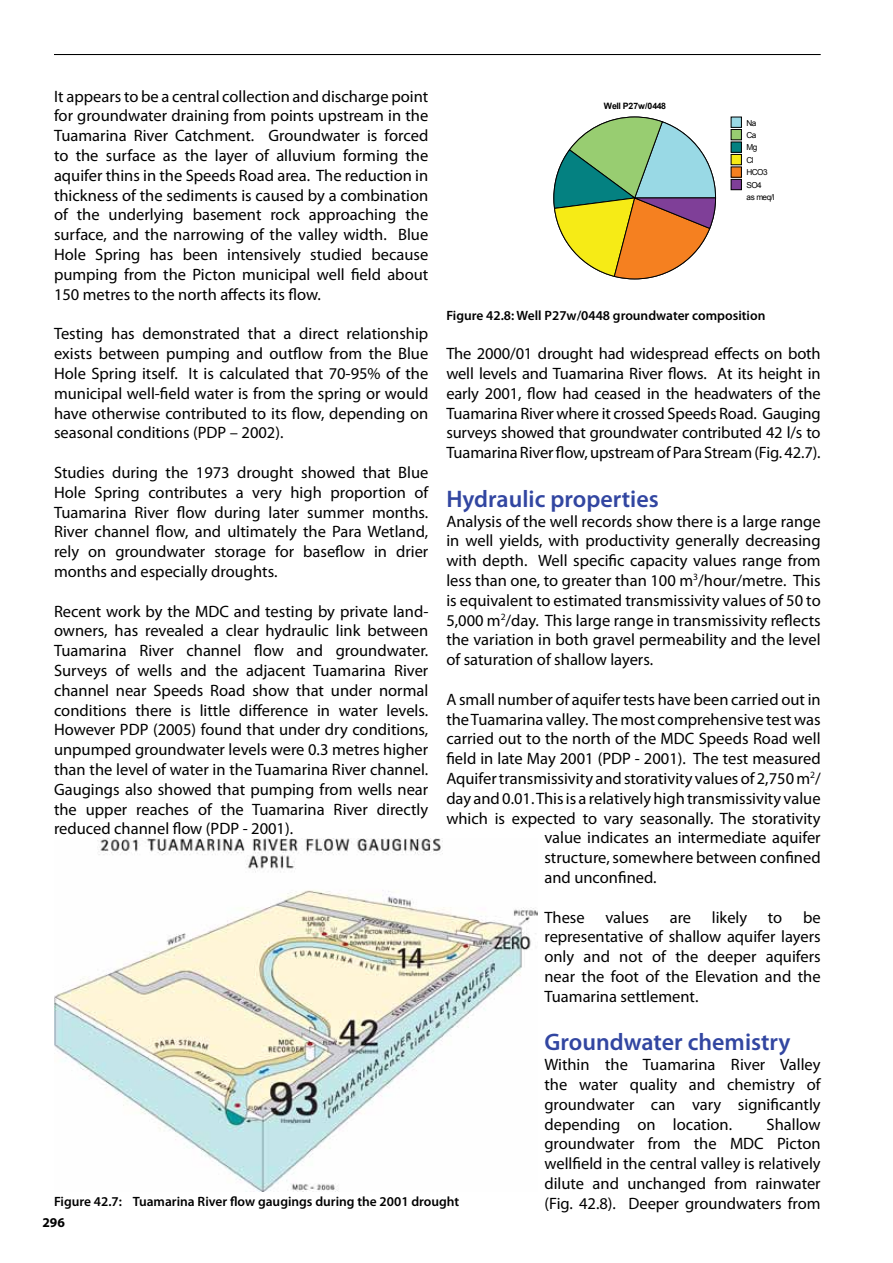
<style>
.page{position:relative;width:893px;height:1263px;background:#fff}
.page>*{position:absolute;margin:0;border:0;box-sizing:border-box;transform-origin:0 0}
.t1{font:600 24px "Myriad Pro";color:#3246a1}
.t2{font:16.5px/19.8px "Myriad Pro";color:#000;text-align:justify}
.t3{font:600 13.5px "Myriad Pro";color:#000}
.t4{font:700 13.5px "Myriad Pro";color:#000}
.t5{font:700 8.85px "Arial";color:#010101}
.t6{font:8.25px/12.5px "Arial";letter-spacing:-.075em;color:#010101}
</style>
<div class="page">
<hr style="left:54px;top:54px;width:767px;height:1px;background:#000">
<img style="left:54px;top:838px;width:483px;height:354px">
<svg style="left:553px;top:116px;width:163px;height:164px"></svg>
<div style="left:731px;top:117px;width:10px;height:10px;background:#99d9e5"></div>
<div style="left:731px;top:129px;width:10px;height:11px;background:#98cd71"></div>
<div style="left:731px;top:129px;width:10px;height:11px;border:1px solid #010101"></div>
<div style="left:731px;top:142px;width:10px;height:10px;background:#048181"></div>
<div style="left:731px;top:142px;width:10px;height:10px;border:1px solid #010101"></div>
<div style="left:731px;top:154px;width:10px;height:11px;background:#f6eb16"></div>
<div style="left:731px;top:154px;width:10px;height:11px;border:1px solid #010101"></div>
<div style="left:731px;top:167px;width:10px;height:10px;background:#f58020"></div>
<div style="left:731px;top:179px;width:10px;height:11px;background:#7f3f98"></div>
<div style="left:731px;top:179px;width:10px;height:11px;border:1px solid #010101"></div>
<p class="t2" style="left:54px;top:86px;width:376px">It appears to be a central collection and discharge point for groundwater draining from points upstream in the Tuamarina River Catchment. Groundwater is forced to the surface as the layer of alluvium forming the aquifer thins in the Speeds Road area. The reduction in thickness of the sediments is caused by a combination of the underlying basement rock approaching the surface, and the narrowing of the valley width. Blue Hole Spring has been intensively studied because pumping from the Picton municipal well field about 150 metres to the north affects its flow.</p>
<p class="t2" style="left:54px;top:324px;width:376px">Testing has demonstrated that a direct relationship exists between pumping and outflow from the Blue Hole Spring itself. It is calculated that 70-95% of the municipal well-field water is from the spring or would have otherwise contributed to its flow, depending on seasonal conditions (PDP – 2002).</p>
<p class="t2" style="left:54px;top:462px;width:376px">Studies during the 1973 drought showed that Blue Hole Spring contributes a very high proportion of Tuamarina River flow during later summer months.<br>River channel flow, and ultimately the Para Wetland, rely on groundwater storage for baseflow in drier months and especially droughts.</p>
<p class="t2" style="left:54px;top:601px;width:376px">Recent work by the MDC and testing by private land&shy;owners, has revealed a clear hydraulic link between Tuamarina River channel flow and groundwater.<br>Surveys of wells and the adjacent Tuamarina River channel near Speeds Road show that under normal conditions there is little difference in water levels.<br>However PDP (2005) found that under dry conditions, unpumped groundwater levels were 0.3 metres higher than the level of water in the Tuamarina River channel.<br>Gaugings also showed that pumping from wells near the upper reaches of the Tuamarina River directly reduced channel flow (PDP - 2001).</p>
<p class="t5" style="left:604px;top:100px;width:64px">Well P27w/0448</p>
<p class="t6" style="left:747px;top:116px;width:30px">Na<br>Ca<br>Mg<br>Cl<br>HCO3<br>SO4<br>as meq/l</p>
<p class="t3" style="left:446px;top:307px;width:321px">Figure 42.8: Well P27w/0448 groundwater composition</p>
<p class="t2" style="left:446px;top:343px;width:376px">The 2000/01 drought had widespread effects on both well levels and Tuamarina River flows. At its height in early 2001, flow had ceased in the headwaters of the Tuamarina River where it crossed Speeds Road. Gauging surveys showed that groundwater contributed 42 l/s to Tuamarina River flow, upstream of Para Stream (Fig. 42.7).</p>
<h1 class="t1" style="left:446px;top:483px;width:214px">Hydraulic properties</h1>
<p class="t2" style="left:446px;top:511px;width:376px">Analysis of the well records show there is a large range in well yields, with productivity generally decreasing with depth. Well specific capacity values range from less than one, to greater than 100 m<sup>3</sup>/hour/metre. This is equivalent to estimated transmissivity values of 50 to 5,000 m<sup>2</sup>/day. This large range in transmissivity reflects the variation in both gravel permeability and the level of saturation of shallow layers.</p>
<p class="t2" style="left:446px;top:689px;width:376px">A small number of aquifer tests have been carried out in</p>
<p class="t2" style="left:446px;top:709px;width:376px">the Tuamarina valley. The most comprehensive test was</p>
<p class="t2" style="left:446px;top:729px;width:376px">carried out to the north of the MDC Speeds Road well</p>
<p class="t2" style="left:446px;top:748px;width:376px">field in late May 2001 (PDP - 2001). The test measured</p>
<p class="t2" style="left:446px;top:768px;width:376px">Aquifer transmissivity and storativity values of 2,750 m<sup>2</sup>/</p>
<p class="t2" style="left:446px;top:788px;width:376px">day and 0.01. This is a relatively high transmissivity value</p>
<p class="t2" style="left:446px;top:808px;width:376px">which is expected to vary seasonally. The storativity</p>
<p class="t2" style="left:544px;top:828px;width:278px">value indicates an intermediate aquifer</p>
<p class="t2" style="left:544px;top:847px;width:278px">structure, somewhere between confined</p>
<p class="t2" style="left:544px;top:867px;width:114px">and unconfined.</p>
<p class="t2" style="left:544px;top:907px;width:42px">These</p>
<p class="t2" style="left:605px;top:907px;width:45px">values</p>
<p class="t2" style="left:670px;top:907px;width:23px">are</p>
<p class="t2" style="left:712px;top:907px;width:37px">likely</p>
<p class="t2" style="left:768px;top:907px;width:16px">to</p>
<p class="t2" style="left:544px;top:907px;width:278px;text-indent:259px">be representative of shallow aquifer layers only and not of the deeper aquifers near the foot of the Elevation and the Tuamarina settlement.</p>
<h1 class="t1" style="left:544px;top:1027px;width:248px">Groundwater chemistry</h1>
<p class="t2" style="left:544px;top:1054px;width:278px">Within the Tuamarina River Valley the water quality and chemistry of groundwater can vary significantly depending on location.</p>
<p class="t2" style="left:544px;top:1114px;width:278px;text-indent:222px">Shallow groundwater from the MDC Picton wellfield in the central valley is relatively dilute and unchanged from rainwater</p>
<p class="t3" style="left:54px;top:1192px;width:407px">Figure 42.7: Tuamarina River flow gaugings during the 2001 drought</p>
<p class="t2" style="left:544px;top:1193px;width:278px">(Fig. 42.8). Deeper groundwaters from</p>
<p class="t4" style="left:42px;top:1213px;width:24px">296</p>
</div>
